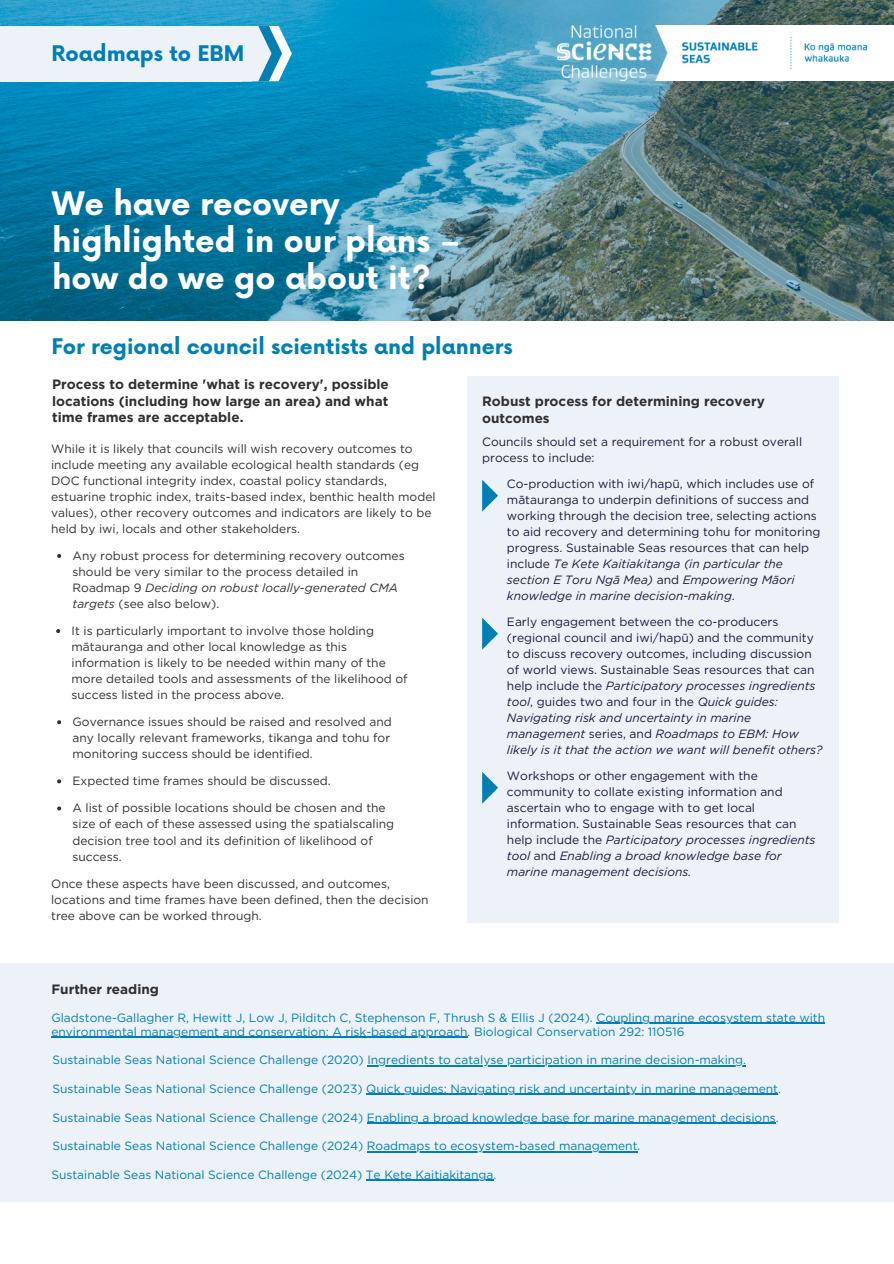
<style>
.page{position:relative;width:894px;height:1264px;background:#fff}
.page>*{position:absolute;margin:0;border:0;box-sizing:border-box;transform-origin:0 0}
.t1{font:700 31.5px/37.2px "Now";color:#fff}
.t2{font:700 21px "Now";color:#007fb5}
.t3{font:700 13.5px/16.8px "Gotham";color:#312e2f;text-align:justify}
.t4{font:12px/16px "Gotham";color:#312e2f}
.t5{font:12px/16px "Gotham";color:#1b193f}
.t6{font:12px "Gotham";color:#007fb5}
.t7{font:italic 12px/16px "Gotham";color:#1b193f}
.s1{font-style:italic}
.s2{font-style:normal}
</style>
<div class="page">
<img style="left:0;top:0;width:893px;height:321px">
<div style="left:0;top:26px;width:251px;height:55px;background:#ecf2f8"></div>
<svg style="left:251px;top:26px;width:41px;height:55px"></svg>
<img style="left:557px;top:26px;width:336px;height:55px">
<svg style="left:57px;top:554px;width:4px;height:4px"></svg>
<svg style="left:56px;top:629px;width:4px;height:4px"></svg>
<svg style="left:57px;top:720px;width:4px;height:4px"></svg>
<svg style="left:57px;top:779px;width:4px;height:4px"></svg>
<svg style="left:57px;top:806px;width:4px;height:4px"></svg>
<div style="left:467px;top:376px;width:371px;height:546px;background:#ecf2f8"></div>
<svg style="left:482px;top:480px;width:16px;height:31px"></svg>
<svg style="left:482px;top:618px;width:16px;height:31px"></svg>
<svg style="left:482px;top:772px;width:16px;height:31px"></svg>
<div style="left:0;top:962px;width:893px;height:239px;background:#ecf2f8"></div>
<hr style="left:367px;top:1065px;width:379px;height:1px;background:#007fb5">
<hr style="left:596px;top:1022px;width:228px;height:1px;background:#007fb5">
<hr style="left:51px;top:1036px;width:416px;height:1px;background:#007fb5">
<hr style="left:367px;top:1151px;width:270px;height:1px;background:#007fb5">
<hr style="left:366px;top:1093px;width:412px;height:1px;background:#007fb5">
<hr style="left:366px;top:1179px;width:127px;height:1px;background:#007fb5">
<hr style="left:367px;top:1122px;width:408px;height:1px;background:#007fb5">
<h2 class="t2" style="left:51px;top:42px;width:194px">Roadmaps to EBM</h2>
<p class="t1" style="left:52px;top:186px;width:410px">We have recovery highlighted in our plans – how do we go about it?</p>
<h1 class="t2" style="left:51px;top:335px;width:463px">For regional council scientists and planners</h1>
<h2 class="t3" style="left:52px;top:375px;width:338px">Process to determine 'what is recovery', possible locations (including how large an area) and what time frames are acceptable.</h2>
<h3 class="t4" style="left:51px;top:440px;width:386px">While it is likely that councils will wish recovery outcomes to include meeting any available ecological health standards (eg DOC functional integrity index, coastal policy standards, estuarine trophic index, traits-based index, benthic health model values), other recovery outcomes and indicators are likely to be held by iwi, locals and other stakeholders.</h3>
<p class="t4" style="left:72px;top:547px;width:333px">Any robust process for determining recovery outcomes should be very similar to the process detailed in Roadmap 9 <span class="s1">Deciding on robust locally-generated CMA targets</span> (see also below).</p>
<p class="t4" style="left:72px;top:622px;width:337px">It is particularly important to involve those holding mātauranga and other local knowledge as this information is likely to be needed within many of the more detailed tools and assessments of the likelihood of success listed in the process above.</p>
<p class="t4" style="left:72px;top:714px;width:320px">Governance issues should be raised and resolved and any locally relevant frameworks, tikanga and tohu for monitoring success should be identified.</p>
<p class="t4" style="left:72px;top:773px;width:259px">Expected time frames should be discussed.</p>
<p class="t4" style="left:72px;top:800px;width:323px">A list of possible locations should be chosen and the size of each of these assessed using the spatialscaling decision tree tool and its definition of likelihood of success.</p>
<p class="t4" style="left:51px;top:875px;width:379px">Once these aspects have been discussed, and outcomes, locations and time frames have been defined, then the decision tree above can be worked through.</p>
<p class="t3" style="left:482px;top:393px;width:284px">Robust process for determining recovery outcomes</p>
<p class="t5" style="left:482px;top:433px;width:321px">Councils should set a requirement for a robust overall process to include:</p>
<p class="t5" style="left:507px;top:475px;width:315px">Co-production with iwi/hapū, which includes use of mātauranga to underpin definitions of success and working through the decision tree, selecting actions to aid recovery and determining tohu for monitoring progress. Sustainable Seas resources that can help include <span class="s1">Te Kete Kaitiakitanga (in particular the section E Toru Ngā Mea)</span> and <span class="s1">Empowering Māori knowledge in marine decision-making</span>.</p>
<p class="t5" style="left:507px;top:613px;width:308px">Early engagement between the co-producers (regional council and iwi/hapū) and the community to discuss recovery outcomes, including discussion</p>
<p class="t7" style="left:507px;top:661px;width:317px"><span class="s2">of world views. Sustainable Seas resources that can help include the</span> Participatory processes ingredients tool<span class="s2">, guides two and four in the</span> Quick guides:<br>Navigating risk and uncertainty in marine management <span class="s2">series, and</span> Roadmaps to EBM: How likely is it that the action we want will benefit others?</p>
<p class="t5" style="left:507px;top:767px;width:310px">Workshops or other engagement with the community to collate existing information and ascertain who to engage with to get local information. Sustainable Seas resources that can help include the <span class="s1">Participatory processes ingredients tool</span> and <span class="s1">Enabling a broad knowledge base for marine management decisions.</span></p>
<p class="t3" style="left:51px;top:981px;width:109px">Further reading</p>
<p class="t6" style="left:51px;top:1010px;width:775px">Gladstone-Gallagher R, Hewitt J, Low J, Pilditch C, Stephenson F, Thrush S &amp; Ellis J (2024). Coupling marine ecosystem state with</p>
<p class="t6" style="left:51px;top:1024px;width:634px">environmental management and conservation: A risk-based approach. Biological Conservation 292: 110516</p>
<p class="t6" style="left:52px;top:1052px;width:695px">Sustainable Seas National Science Challenge (2020) Ingredients to catalyse participation in marine decision-making.</p>
<p class="t6" style="left:52px;top:1081px;width:730px">Sustainable Seas National Science Challenge (2023) Quick guides: Navigating risk and uncertainty in marine management.</p>
<p class="t6" style="left:52px;top:1109px;width:727px">Sustainable Seas National Science Challenge (2024) Enabling a broad knowledge base for marine management decisions.</p>
<p class="t6" style="left:52px;top:1138px;width:589px">Sustainable Seas National Science Challenge (2024) Roadmaps to ecosystem-based management.</p>
<p class="t6" style="left:51px;top:1167px;width:446px">Sustainable Seas National Science Challenge (2024) Te Kete Kaitiakitanga.</p>
</div>
